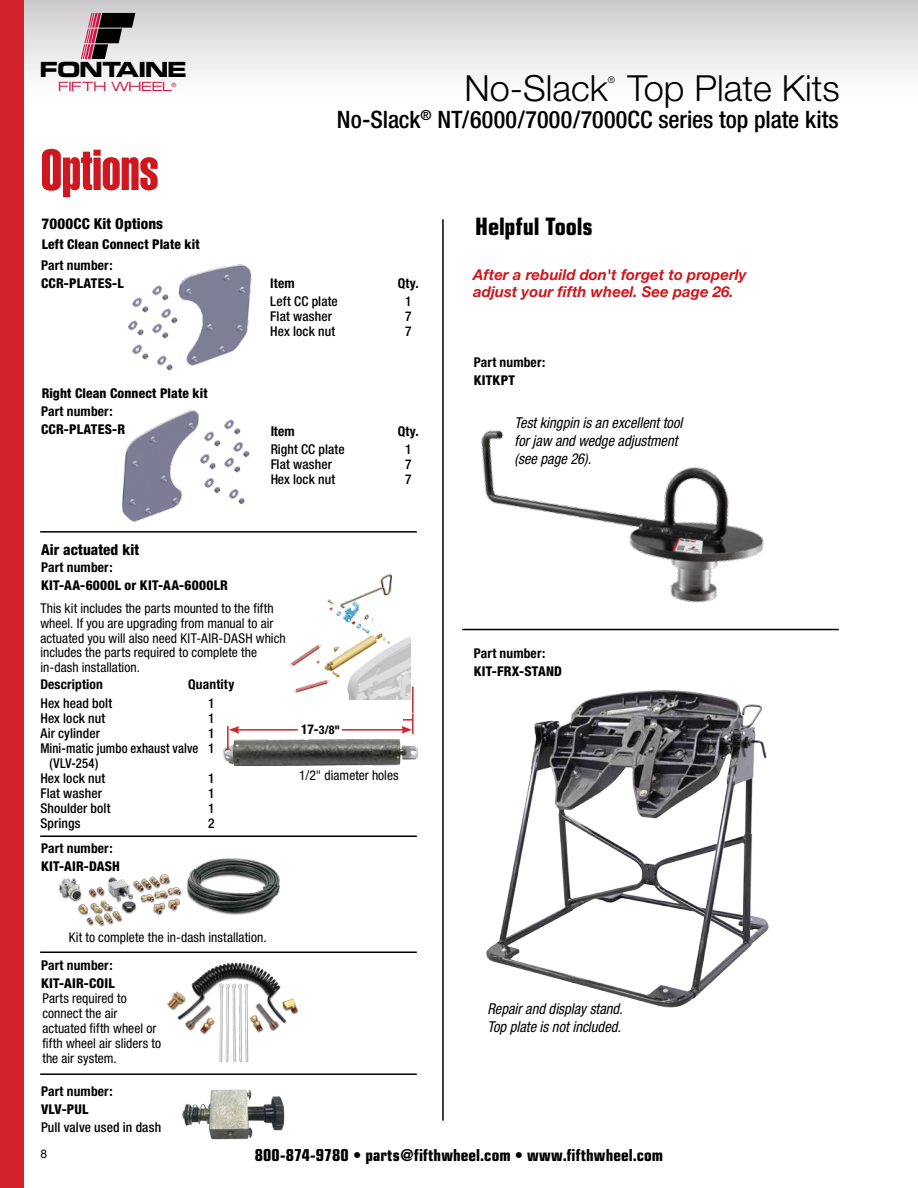
<style>
.page{position:relative;width:918px;height:1188px;background:#fff}
.page>*{position:absolute;margin:0;border:0;box-sizing:border-box;transform-origin:0 0}
.t1{font:56.7px "Helvetica Extra Compressed";color:#ce171e}
.t2{font:300 36px "Helvetica Neue";color:#000}
.t3{font:500 condensed 24px "Helvetica Neue";color:#000}
.t4{font:700 condensed 24px "Eurostile";letter-spacing:-.005em;color:#000}
.t5{font:21px "Eurostile Bold Extended Two";letter-spacing:-.06em;color:#000}
.t6{font:700 condensed 16.5px "Eurostile";letter-spacing:.005em;color:#000}
.t7{font:italic condensed 15px/18px "Helvetica Neue";color:#000}
.t8{font:italic 700 15px/16.5px "Helvetica Neue";color:#ce171e}
.t9{font:800 condensed 15px "Helvetica Neue";letter-spacing:.01em;color:#000}
.t10{font:condensed 13.5px/14.9px "Helvetica Neue";letter-spacing:.005em;color:#000}
.t11{font:500 condensed 13.5px "Helvetica Neue";letter-spacing:.01em;color:#000}
.t12{font:800 condensed 13.5px "Helvetica Neue";letter-spacing:.015em;color:#000}
.t13{font:700 condensed 13.5px "Helvetica Neue";letter-spacing:.01em;color:#000}
.t14{font:500 condensed 13.5px "Helvetica Neue";letter-spacing:.01em;color:#000;scale:.94 1}
.t15{font:12.75px "Eurostile Extended Two";letter-spacing:-.055em;color:#d31245}
.t16{font:700 condensed 12px "Helvetica Neue";color:#000}
.t17{font:12px "Helvetica Neue";color:#000}
.t18{font:300 9px "Helvetica Neue";color:#000}
.s1{font-size:13.5px}
</style>
<div class="page">
<div style="left:0;top:0;width:918px;height:108px;background:linear-gradient(to bottom,#cecccf,#fff)"></div>
<div style="left:0;top:0;width:24px;height:1188px;background:#d2232a"></div>
<svg style="left:81px;top:13px;width:54px;height:46px;background:#836a71"></svg>
<hr style="left:442px;top:219px;width:2px;height:902px;background:#000">
<hr style="left:40px;top:531px;width:377px;height:2px;background:#000">
<hr style="left:40px;top:835px;width:377px;height:2px;background:#000">
<hr style="left:40px;top:952px;width:377px;height:1px;background:#000">
<hr style="left:40px;top:1073px;width:377px;height:2px;background:#000">
<hr style="left:462px;top:629px;width:377px;height:1px;background:#000">
<img style="left:180px;top:264px;width:72px;height:102px">
<img style="left:122px;top:410px;width:77px;height:112px">
<img style="left:155px;top:284px;width:25px;height:15px">
<img style="left:132px;top:288px;width:28px;height:23px">
<img style="left:148px;top:299px;width:41px;height:31px">
<img style="left:128px;top:311px;width:27px;height:24px">
<img style="left:139px;top:314px;width:41px;height:25px">
<img style="left:132px;top:335px;width:28px;height:25px">
<img style="left:144px;top:346px;width:40px;height:25px">
<img style="left:227px;top:419px;width:14px;height:14px">
<img style="left:191px;top:422px;width:41px;height:23px">
<img style="left:221px;top:433px;width:23px;height:15px">
<img style="left:187px;top:445px;width:40px;height:30px">
<img style="left:212px;top:448px;width:38px;height:25px">
<img style="left:191px;top:469px;width:41px;height:30px">
<img style="left:216px;top:480px;width:29px;height:24px">
<img style="left:59px;top:858px;width:221px;height:69px">
<img style="left:167px;top:962px;width:132px;height:100px">
<img style="left:289px;top:573px;width:122px;height:126px">
<img style="left:224px;top:740px;width:194px;height:25px">
<hr style="left:227px;top:726px;width:2px;height:24px;background:#d2232a">
<hr style="left:412px;top:713px;width:2px;height:21px;background:#d2232a">
<hr style="left:412px;top:687px;width:2px;height:26px;background:#d2232a">
<hr style="left:237px;top:729px;width:61px;height:2px;background:#d2232a">
<svg style="left:229px;top:726px;width:10px;height:8px"></svg>
<hr style="left:342px;top:729px;width:62px;height:2px;background:#d2232a">
<svg style="left:402px;top:719px;width:11px;height:15px"></svg>
<img style="left:182px;top:1089px;width:103px;height:51px">
<img style="left:442px;top:378px;width:360px;height:287px">
<img style="left:452px;top:662px;width:350px;height:346px">
<h3 class="t5" style="left:40px;top:55px;width:149px">FONTAINE</h3>
<p class="t15" style="left:58px;top:78px;width:120px">FIFTH WHEEL<sup>®</sup></p>
<h1 class="t1" style="left:41px;top:136px;width:119px">Options</h1>
<p class="t9" style="left:42px;top:214px;width:123px">7000CC Kit Options</p>
<p class="t12" style="left:42px;top:236px;width:160px">Left Clean Connect Plate kit</p>
<p class="t13" style="left:41px;top:257px;width:73px">Part number:</p>
<p class="t12" style="left:41px;top:275px;width:84px">CCR-PLATES-L</p>
<p class="t12" style="left:42px;top:385px;width:168px">Right Clean Connect Plate kit</p>
<p class="t13" style="left:41px;top:403px;width:73px">Part number:</p>
<p class="t12" style="left:41px;top:421px;width:86px">CCR-PLATES-R</p>
<p class="t9" style="left:41px;top:540px;width:100px">Air actuated kit</p>
<p class="t13" style="left:41px;top:559px;width:73px">Part number:</p>
<p class="t12" style="left:41px;top:577px;width:189px">KIT-AA-6000L or KIT-AA-6000LR</p>
<h2 class="t2" style="left:465px;top:67px;width:145px">No-Slack</h2>
<p class="t18" style="left:608px;top:75px;width:9px">®</p>
<h2 class="t2" style="left:628px;top:67px;width:214px">Top Plate Kits</h2>
<h3 class="t3" style="left:337px;top:105px;width:503px">No-Slack<sup>®</sup> NT/6000/7000/7000CC series top plate kits</h3>
<p class="t13" style="left:270px;top:275px;width:26px">Item</p>
<p class="t13" style="left:398px;top:275px;width:23px">Qty.</p>
<p class="t11" style="left:270px;top:293px;width:69px">Left CC plate</p>
<p class="t11" style="left:405px;top:293px;width:8px">1</p>
<p class="t11" style="left:270px;top:308px;width:63px">Flat washer</p>
<p class="t11" style="left:405px;top:308px;width:8px">7</p>
<p class="t11" style="left:270px;top:323px;width:66px">Hex lock nut</p>
<p class="t11" style="left:405px;top:323px;width:8px">7</p>
<p class="t13" style="left:270px;top:423px;width:26px">Item</p>
<p class="t13" style="left:398px;top:423px;width:23px">Qty.</p>
<p class="t11" style="left:270px;top:441px;width:76px">Right CC plate</p>
<p class="t11" style="left:405px;top:441px;width:8px">1</p>
<p class="t11" style="left:270px;top:456px;width:63px">Flat washer</p>
<p class="t11" style="left:405px;top:456px;width:8px">7</p>
<p class="t11" style="left:270px;top:471px;width:66px">Hex lock nut</p>
<p class="t11" style="left:405px;top:471px;width:8px">7</p>
<h3 class="t4" style="left:475px;top:212px;width:119px">Helpful Tools</h3>
<p class="t8" style="left:473px;top:266px;width:275px">After a rebuild don't forget to properly adjust your fifth wheel. See page 26.</p>
<p class="t13" style="left:474px;top:354px;width:73px">Part number:</p>
<p class="t12" style="left:474px;top:372px;width:43px">KITKPT</p>
<p class="t7" style="left:515px;top:414px;width:169px">Test kingpin is an excellent tool for jaw and wedge adjustment (see page 26).</p>
<p class="t10" style="left:40px;top:601px;width:247px">This kit includes the parts mounted to the fifth wheel. If you are upgrading from manual to air actuated you will also need KIT-AIR-DASH which includes the parts required to complete the in-dash installation.</p>
<p class="t13" style="left:40px;top:676px;width:64px">Description</p>
<p class="t13" style="left:188px;top:676px;width:48px">Quantity</p>
<p class="t11" style="left:40px;top:695px;width:73px">Hex head bolt</p>
<p class="t11" style="left:208px;top:695px;width:8px">1</p>
<p class="t11" style="left:40px;top:710px;width:66px">Hex lock nut</p>
<p class="t11" style="left:208px;top:710px;width:8px">1</p>
<p class="t11" style="left:40px;top:725px;width:61px">Air cylinder</p>
<p class="t11" style="left:208px;top:725px;width:8px">1</p>
<p class="t14" style="left:40px;top:740px;width:187px">Mini-matic jumbo exhaust valve 1</p>
<p class="t14" style="left:49px;top:755px;width:53px">(VLV-254)</p>
<p class="t11" style="left:40px;top:770px;width:66px">Hex lock nut</p>
<p class="t11" style="left:208px;top:770px;width:8px">1</p>
<p class="t11" style="left:40px;top:785px;width:63px">Flat washer</p>
<p class="t11" style="left:208px;top:785px;width:8px">1</p>
<p class="t11" style="left:40px;top:800px;width:72px">Shoulder bolt</p>
<p class="t11" style="left:208px;top:800px;width:8px">1</p>
<p class="t11" style="left:40px;top:815px;width:42px">Springs</p>
<p class="t11" style="left:208px;top:815px;width:8px">2</p>
<p class="t13" style="left:41px;top:840px;width:73px">Part number:</p>
<p class="t12" style="left:41px;top:858px;width:80px">KIT-AIR-DASH</p>
<p class="t16" style="left:301px;top:722px;width:41px"><span class="s1">17-</span>3/8"</p>
<p class="t10" style="left:299px;top:768px;width:101px">1/2" diameter holes</p>
<p class="t10" style="left:69px;top:930px;width:199px">Kit to complete the in-dash installation.</p>
<p class="t13" style="left:41px;top:957px;width:73px">Part number:</p>
<p class="t12" style="left:41px;top:974px;width:75px">KIT-AIR-COIL</p>
<p class="t10" style="left:42px;top:991px;width:120px">Parts required to connect the air actuated fifth wheel or fifth wheel air sliders to the air system.</p>
<p class="t13" style="left:41px;top:1083px;width:73px">Part number:</p>
<p class="t12" style="left:41px;top:1101px;width:49px">VLV-PUL</p>
<p class="t11" style="left:41px;top:1119px;width:122px">Pull valve used in dash</p>
<p class="t13" style="left:474px;top:645px;width:73px">Part number:</p>
<p class="t12" style="left:474px;top:663px;width:90px">KIT-FRX-STAND</p>
<p class="t7" style="left:487px;top:999px;width:137px">Repair and display stand.<br>Top plate is not included.</p>
<p class="t17" style="left:40px;top:1147px;width:8px">8</p>
<p class="t6" style="left:255px;top:1145px;width:410px">800-874-9780 • parts@fifthwheel.com • www.fifthwheel.com</p>
</div>
